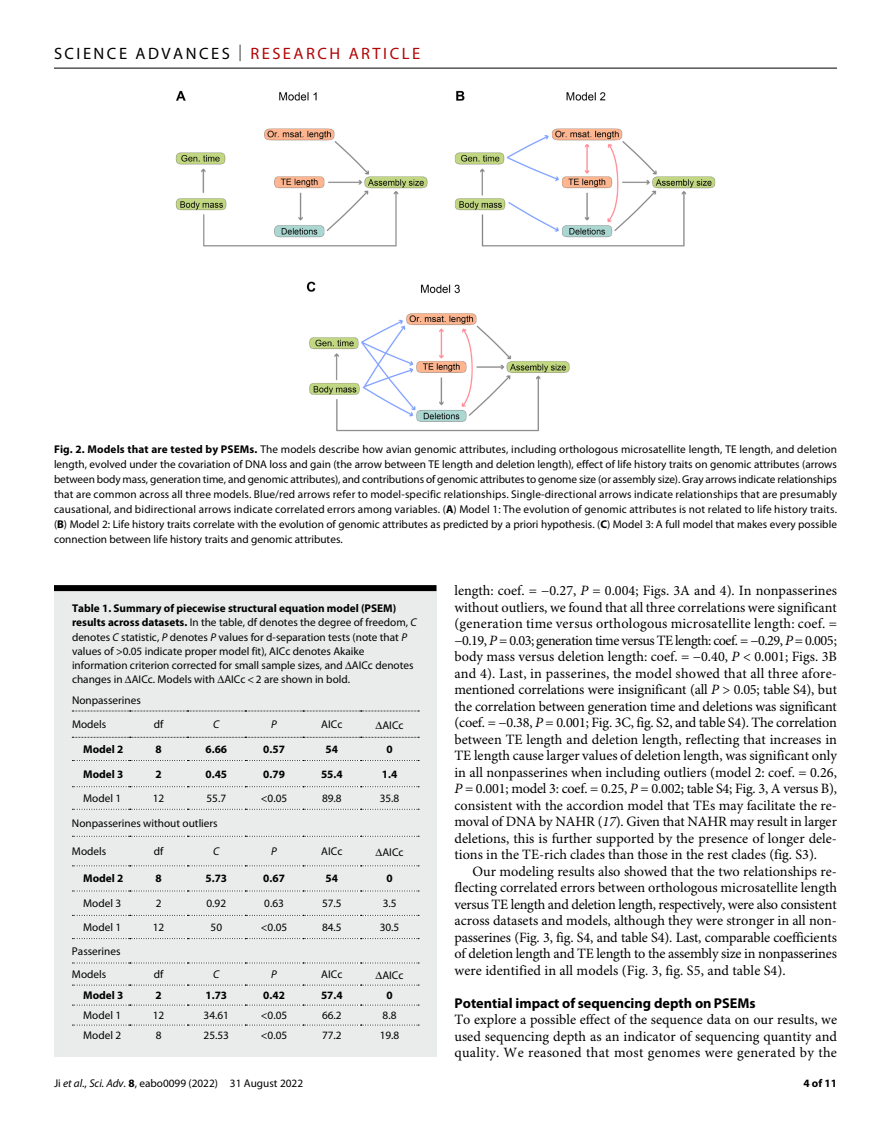
<style>
.page{position:relative;width:891px;height:1134px;background:#fff}
.page>*{position:absolute;margin:0;border:0;box-sizing:border-box;transform-origin:0 0}
.t1{font:16.5px "Myriad Pro";letter-spacing:.15em;color:#000}
.t2{font:14.25px/16.5px "Minion Pro";letter-spacing:.005em;color:#000;text-align:justify}
.t3{font:700 14.25px "Myriad Pro";color:#000}
.t4{font:11.25px/15px "Myriad Pro";color:#000}
.t5{font:700 11.25px "Myriad Pro";color:#000}
.t6{font:italic 11.25px "Myriad Pro";color:#000}
.s1{font-weight:300}
.s2{color:#b10508}
.s3{font-weight:700}
.s4{font-style:italic}
</style>
<div class="page">
<hr style="left:54px;top:68px;width:783px;height:1px;background:#000">
<img style="left:176px;top:90px;width:540px;height:341px">
<div style="left:54px;top:586px;width:382px;height:471px;background:#eaebeb"></div>
<div style="left:54px;top:585px;width:382px;height:6px;background:#000"></div>
<svg style="left:72px;top:760px;width:347px;height:1px"></svg>
<svg style="left:72px;top:786px;width:347px;height:1px"></svg>
<svg style="left:72px;top:836px;width:347px;height:1px"></svg>
<svg style="left:72px;top:866px;width:347px;height:1px"></svg>
<svg style="left:72px;top:891px;width:347px;height:1px"></svg>
<svg style="left:72px;top:915px;width:347px;height:1px"></svg>
<svg style="left:72px;top:963px;width:347px;height:1px"></svg>
<svg style="left:72px;top:985px;width:347px;height:1px"></svg>
<svg style="left:72px;top:1005px;width:347px;height:1px"></svg>
<svg style="left:72px;top:1025px;width:347px;height:1px"></svg>
<svg style="left:72px;top:809px;width:347px;height:1px"></svg>
<svg style="left:72px;top:938px;width:347px;height:1px"></svg>
<svg style="left:72px;top:711px;width:347px;height:1px"></svg>
<svg style="left:72px;top:737px;width:347px;height:1px"></svg>
<p class="t1" style="left:54px;top:40px;width:368px">SCIENCE ADVANCES <span class="s1">|</span> <span class="s2">RESEARCH ARTICLE</span></p>
<p class="t4" style="left:54px;top:441px;width:785px;text-align:justify"><span class="s3">Fig. 2. Models that are tested by PSEMs.</span> The models describe how avian genomic attributes, including orthologous microsatellite length, TE length, and deletion length, evolved under the covariation of DNA loss and gain (the arrow between TE length and deletion length), effect of life history traits on genomic attributes (arrows between body mass, generation time, and genomic attributes), and contributions of genomic attributes to genome size (or assembly size). Gray arrows indicate relationships that are common across all three models. Blue/red arrows refer to model-specific relationships. Single-directional arrows indicate relationships that are presumably causational, and bidirectional arrows indicate correlated errors among variables. (<span class="s3">A</span>) Model 1: The evolution of genomic attributes is not related to life history traits. (<span class="s3">B</span>) Model 2: Life history traits correlate with the evolution of genomic attributes as predicted by a priori hypothesis. (<span class="s3">C</span>) Model 3: A full model that makes every possible connection between life history traits and genomic attributes.</p>
<p class="t4" style="left:72px;top:601px;width:346px;line-height:14.2px"><span class="s3">Table 1. Summary of piecewise structural equation model (PSEM) results across datasets.</span> In the table, df denotes the degree of freedom, <span class="s4">C </span>denotes <span class="s4">C</span> statistic, <span class="s4">P</span> denotes <span class="s4">P</span> values for d-separation tests (note that <span class="s4">P </span>values of &gt;0.05 indicate proper model fit), AICc denotes Akaike information criterion corrected for small sample sizes, and AICc denotes changes in AICc. Models with AICc &lt; 2 are shown in bold.</p>
<p class="t4" style="left:72px;top:689px;width:70px;line-height:24px">Nonpasserines<br>Models</p>
<p class="t4" style="left:154px;top:717px;width:11px">df</p>
<p class="t6" style="left:213px;top:716px;width:8px">C</p>
<p class="t6" style="left:271px;top:716px;width:7px">P</p>
<p class="t4" style="left:321px;top:717px;width:23px">AICc</p>
<p class="t4" style="left:382px;top:718px;width:23px">AICc</p>
<p class="t5" style="left:83px;top:740px;width:42px">Model 2</p>
<p class="t5" style="left:156px;top:740px;width:8px">8</p>
<p class="t5" style="left:206px;top:740px;width:23px">6.66</p>
<p class="t5" style="left:263px;top:740px;width:23px">0.57</p>
<p class="t5" style="left:326px;top:740px;width:14px">54</p>
<p class="t5" style="left:387px;top:740px;width:8px">0</p>
<p class="t5" style="left:83px;top:765px;width:42px">Model 3</p>
<p class="t5" style="left:156px;top:765px;width:8px">2</p>
<p class="t5" style="left:206px;top:765px;width:23px">0.45</p>
<p class="t5" style="left:263px;top:765px;width:23px">0.79</p>
<p class="t5" style="left:321px;top:765px;width:23px">55.4</p>
<p class="t5" style="left:382px;top:765px;width:17px">1.4</p>
<p class="t4" style="left:83px;top:791px;width:40px">Model 1</p>
<p class="t4" style="left:153px;top:791px;width:13px">12</p>
<p class="t4" style="left:207px;top:791px;width:21px">55.7</p>
<p class="t4" style="left:261px;top:791px;width:28px">&lt;0.05</p>
<p class="t4" style="left:322px;top:791px;width:21px">89.8</p>
<p class="t4" style="left:380px;top:791px;width:21px">35.8</p>
<p class="t4" style="left:72px;top:816px;width:147px">Nonpasserines without outliers</p>
<p class="t4" style="left:72px;top:844px;width:36px">Models</p>
<p class="t4" style="left:154px;top:844px;width:11px">df</p>
<p class="t6" style="left:213px;top:843px;width:8px">C</p>
<p class="t6" style="left:271px;top:843px;width:7px">P</p>
<p class="t4" style="left:321px;top:844px;width:23px">AICc</p>
<p class="t4" style="left:382px;top:845px;width:23px">AICc</p>
<p class="t5" style="left:83px;top:869px;width:42px">Model 2</p>
<p class="t5" style="left:155px;top:869px;width:8px">8</p>
<p class="t5" style="left:206px;top:869px;width:23px">5.73</p>
<p class="t5" style="left:263px;top:869px;width:23px">0.67</p>
<p class="t5" style="left:326px;top:869px;width:14px">54</p>
<p class="t5" style="left:386px;top:869px;width:8px">0</p>
<p class="t4" style="left:83px;top:896px;width:40px">Model 3</p>
<p class="t4" style="left:156px;top:896px;width:7px">2</p>
<p class="t4" style="left:207px;top:896px;width:21px">0.92</p>
<p class="t4" style="left:264px;top:896px;width:21px">0.63</p>
<p class="t4" style="left:322px;top:896px;width:21px">57.5</p>
<p class="t4" style="left:383px;top:896px;width:15px">3.5</p>
<p class="t4" style="left:83px;top:920px;width:40px">Model 1</p>
<p class="t4" style="left:153px;top:920px;width:13px">12</p>
<p class="t4" style="left:211px;top:920px;width:13px">50</p>
<p class="t4" style="left:261px;top:920px;width:28px">&lt;0.05</p>
<p class="t4" style="left:322px;top:920px;width:21px">84.5</p>
<p class="t4" style="left:380px;top:920px;width:21px">30.5</p>
<p class="t4" style="left:72px;top:940px;width:50px;line-height:23.2px">Passerines<br>Models</p>
<p class="t4" style="left:154px;top:967px;width:11px">df</p>
<p class="t6" style="left:213px;top:966px;width:8px">C</p>
<p class="t6" style="left:271px;top:966px;width:7px">P</p>
<p class="t4" style="left:321px;top:967px;width:23px">AICc</p>
<p class="t4" style="left:382px;top:968px;width:23px">AICc</p>
<p class="t5" style="left:83px;top:986px;width:42px">Model 3</p>
<p class="t5" style="left:155px;top:986px;width:8px">2</p>
<p class="t5" style="left:206px;top:986px;width:23px">1.73</p>
<p class="t5" style="left:263px;top:986px;width:23px">0.42</p>
<p class="t5" style="left:321px;top:986px;width:23px">57.4</p>
<p class="t5" style="left:386px;top:986px;width:8px">0</p>
<p class="t4" style="left:83px;top:1008px;width:40px">Model 1</p>
<p class="t4" style="left:153px;top:1008px;width:13px">12</p>
<p class="t4" style="left:204px;top:1008px;width:27px">34.61</p>
<p class="t4" style="left:261px;top:1008px;width:28px">&lt;0.05</p>
<p class="t4" style="left:322px;top:1008px;width:21px">66.2</p>
<p class="t4" style="left:383px;top:1008px;width:15px">8.8</p>
<p class="t4" style="left:83px;top:1028px;width:40px">Model 2</p>
<p class="t4" style="left:156px;top:1028px;width:7px">8</p>
<p class="t4" style="left:204px;top:1028px;width:27px">25.53</p>
<p class="t4" style="left:261px;top:1028px;width:28px">&lt;0.05</p>
<p class="t4" style="left:322px;top:1028px;width:21px">77.2</p>
<p class="t4" style="left:380px;top:1028px;width:21px">19.8</p>
<p class="t4" style="left:54px;top:1076px;width:251px">Ji <span class="s4">et al</span>., <span class="s4">Sci. Adv.</span> <span class="s3">8</span>, eabo0099 (2022) 31 August 2022</p>
<p class="t2" style="left:454px;top:584px;width:384px">length: coef. = −0.27, <span class="s4">P</span> = 0.004; Figs. 3A and 4). In nonpasserines without outliers, we found that all three correlations were significant (generation time versus orthologous microsatellite length: coef. = −0.19, <span class="s4">P</span> = 0.03; generation time versus TE length: coef. = −0.29, <span class="s4">P</span> = 0.005; body mass versus deletion length: coef. = −0.40, <span class="s4">P</span> &lt; 0.001; Figs. 3B and 4). Last, in passerines, the model showed that all three afore&shy;mentioned correlations were insignificant (all <span class="s4">P</span> &gt; 0.05; table S4), but the correlation between generation time and deletions was significant (coef. = −0.38, <span class="s4">P</span> = 0.001; Fig. 3C, fig. S2, and table S4). The correlation between TE length and deletion length, reflecting that increases in TE length cause larger values of deletion length, was significant only in all nonpasserines when including outliers (model 2: coef. = 0.26, <span class="s4">P</span> = 0.001; model 3: coef. = 0.25, <span class="s4">P</span> = 0.002; table S4; Fig. 3, A versus B), consistent with the accordion model that TEs may facilitate the re&shy;moval of DNA by NAHR (<span class="s4">17</span>). Given that NAHR may result in larger deletions, this is further supported by the presence of longer dele&shy;tions in the TE-rich clades than those in the rest clades (fig. S3).</p>
<p class="t2" style="left:455px;top:865px;width:384px;text-indent:18px">Our modeling results also showed that the two relationships re&shy;flecting correlated errors between orthologous microsatellite length versus TE length and deletion length, respectively, were also consistent across datasets and models, although they were stronger in all non&shy;passerines (Fig. 3, fig. S4, and table S4). Last, comparable coefficients of deletion length and TE length to the assembly size in nonpasserines were identified in all models (Fig. 3, fig. S5, and table S4).</p>
<p class="t3" style="left:455px;top:992px;width:303px">Potential impact of sequencing depth on PSEMs</p>
<p class="t2" style="left:455px;top:1013px;width:384px">To explore a possible effect of the sequence data on our results, we used sequencing depth as an indicator of sequencing quantity and quality. We reasoned that most genomes were generated by the</p>
<p class="t5" style="left:803px;top:1074px;width:35px">4 of 11</p>
</div>
